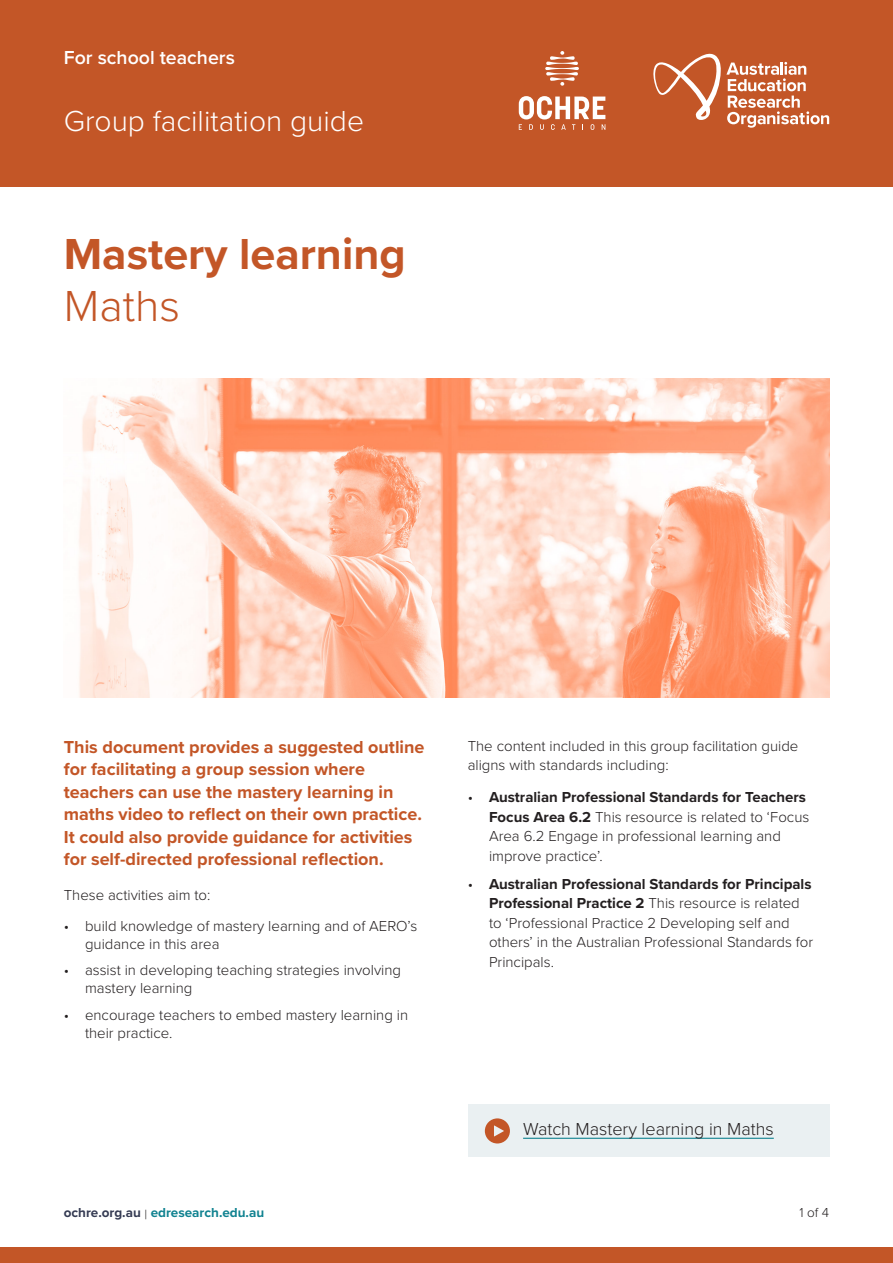
<style>
.page{position:relative;width:893px;height:1263px;background:#fff}
.page>*{position:absolute;margin:0;border:0;box-sizing:border-box;transform-origin:0 0}
.Document_title_-_Mat{font:700 45px "Proxima Nova";color:#c35627}
.Document_title_-_Mat-2{font:300 45px "Proxima Nova";color:#c35627}
.Category{font:300 30px "Proxima Nova";color:#fff}
.Audience_title{font:600 19.5px "Proxima Nova";color:#fff}
.Introduction{font:700 18px/22.5px "Proxima Nova";color:#c35627}
.Intro_-_video_link_t{font:300 18px "Proxima Nova";color:#231f20}
.t1{font:300 15px/19.5px "Proxima Nova";color:#231f20}
.t2{font:700 13.5px "Proxima Nova";color:#108290}
.t3{font:300 13.5px "Proxima Nova";color:#231f20}
.s1{font-weight:700}
.s2{color:#353b53}
.s3{font-weight:300;color:#231f20}
</style>
<div class="page">
<div style="left:0;top:0;width:893px;height:187px;background:#c35627"></div>
<svg style="left:653px;top:54px;width:176px;height:74px"></svg>
<svg style="left:519px;top:96px;width:86px;height:34px"></svg>
<svg style="left:545px;top:51px;width:34px;height:35px"></svg>
<img style="left:78px;top:378px;width:751px;height:319px">
<div style="left:468px;top:1104px;width:361px;height:52px;background:#eaf0f2"></div>
<hr style="left:523px;top:1138px;width:251px;height:1px;background:#108290">
<svg style="left:485px;top:1118px;width:25px;height:25px"></svg>
<div style="left:0;top:1247px;width:893px;height:16px;background:#c35627"></div>
<p class="Audience_title" style="left:64px;top:43px;width:173px">For school teachers</p>
<p class="Category" style="left:64px;top:99px;width:302px">Group facilitation guide</p>
<h1 class="Document_title_-_Mat" style="left:64px;top:220px;width:343px">Mastery learning</h1>
<h1 class="Document_title_-_Mat-2" style="left:64px;top:273px;width:118px">Maths</h1>
<p class="Introduction" style="left:64px;top:735px;width:362px">This document provides a suggested outline for facilitating a group session where teachers can use the mastery learning in maths video to reflect on their own practice.<br>It could also provide guidance for activities for self-directed professional reflection.</p>
<p class="t1" style="left:64px;top:885px;width:148px">These activities aim to:</p>
<p class="t1" style="left:85px;top:916px;width:334px;line-height:18px;text-indent:-21px">• build knowledge of mastery learning and of AERO’s guidance in this area</p>
<p class="t1" style="left:85px;top:961px;width:318px;line-height:18px;text-indent:-21px">• assist in developing teaching strategies involving mastery learning</p>
<p class="t1" style="left:85px;top:1005px;width:325px;line-height:18px;text-indent:-21px">• encourage teachers to embed mastery learning in their practice.</p>
<p class="t1" style="left:468px;top:735px;width:332px">The content included in this group facilitation guide aligns with standards including:</p>
<p class="t1" style="left:489px;top:787px;width:322px;text-indent:-21px">• <span class="s1">Australian Professional Standards for Teachers Focus Area 6.2</span> This resource is related to ‘Focus Area 6.2 Engage in professional learning and improve practice’.</p>
<p class="t1" style="left:489px;top:873px;width:326px;text-indent:-21px">• <span class="s1">Australian Professional Standards for Principals Professional Practice 2</span> This resource is related to ‘Professional Practice 2 Developing self and others’ in the Australian Professional Standards for Principals.</p>
<p class="Intro_-_video_link_t" style="left:523px;top:1116px;width:252px">Watch Mastery learning in Maths</p>
<p class="t2" style="left:64px;top:1202px;width:202px"><span class="s2">ochre.org.au</span> <span class="s3">|</span> edresearch.edu.au</p>
<p class="t3" style="left:799px;top:1202px;width:31px">1 of 4</p>
</div>
